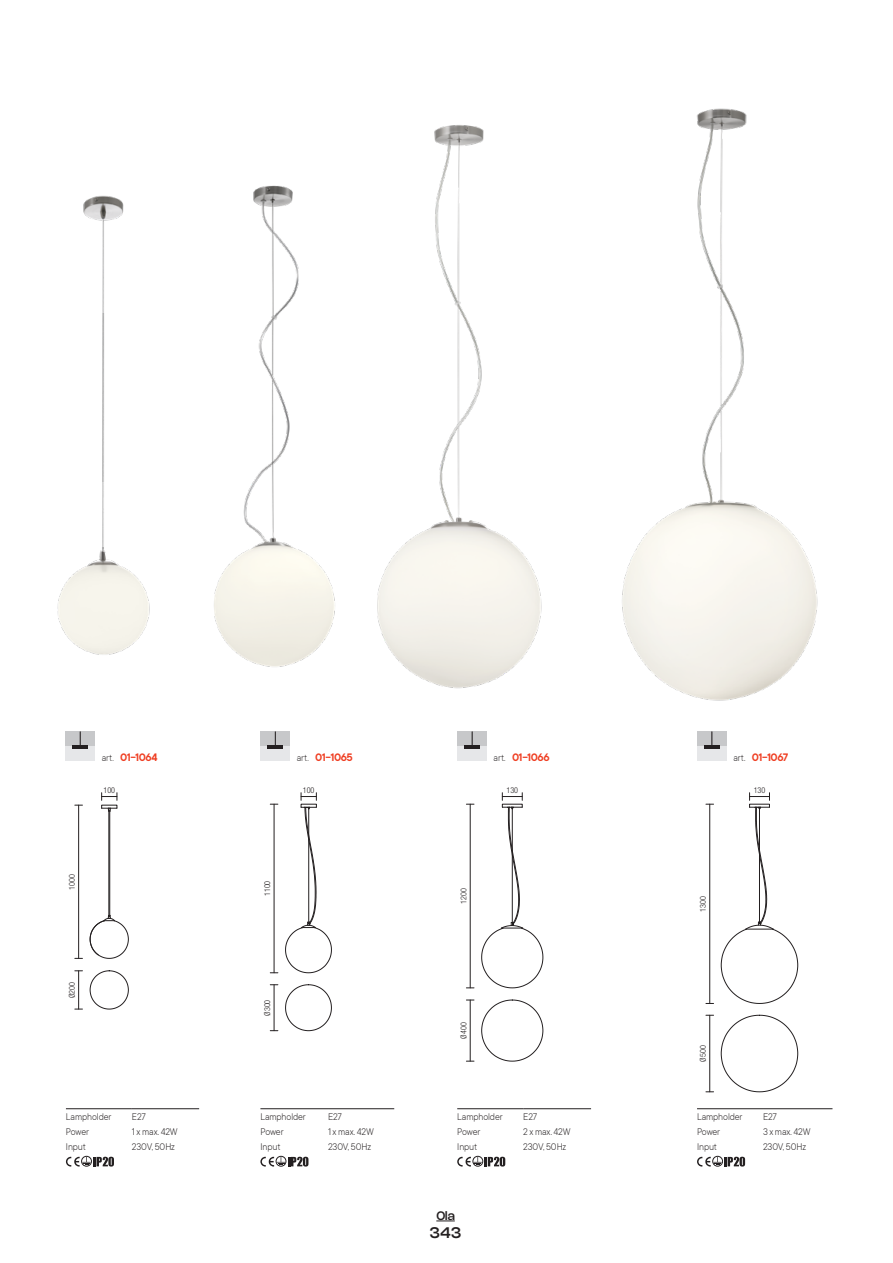
<style>
.page{position:relative;width:893px;height:1263px;background:#fff}
.page>*{position:absolute;margin:0;border:0;box-sizing:border-box;transform-origin:0 0}
.t1{font:500 15px "Nohemi";color:#231f20}
.t2{font:600 12px "TT Commons";letter-spacing:-.045em;color:#ef3e22}
.t3{font:500 12px "Nohemi";color:#231f20}
.t4{font:300 10.5px "TT Commons";letter-spacing:-.01em;color:#231f20;scale:.95 1}
.t5{font:300 condensed 8.1px "Helvetica Neue LT Pro";color:#231f20}
.s1{font-weight:300;font-size:10.5px;color:#231f20}
</style>
<div class="page">
<hr style="left:109px;top:811px;width:1px;height:104px;background:#231f20">
<svg style="left:102px;top:808px;width:16px;height:4px"></svg>
<svg style="left:90px;top:915px;width:39px;height:44px"></svg>
<svg style="left:90px;top:970px;width:39px;height:39px"></svg>
<svg style="left:101px;top:793px;width:17px;height:7px"></svg>
<hr style="left:78px;top:805px;width:1px;height:153px;background:#231f20">
<hr style="left:78px;top:971px;width:1px;height:38px;background:#231f20">
<svg style="left:285px;top:807px;width:47px;height:166px"></svg>
<svg style="left:285px;top:984px;width:47px;height:47px"></svg>
<hr style="left:274px;top:985px;width:1px;height:46px;background:#231f20">
<hr style="left:274px;top:804px;width:1px;height:169px;background:#231f20">
<svg style="left:301px;top:793px;width:16px;height:7px"></svg>
<svg style="left:481px;top:807px;width:62px;height:181px"></svg>
<svg style="left:481px;top:999px;width:62px;height:63px"></svg>
<hr style="left:470px;top:1000px;width:1px;height:61px;background:#231f20">
<hr style="left:470px;top:804px;width:1px;height:184px;background:#231f20">
<svg style="left:502px;top:793px;width:21px;height:7px"></svg>
<svg style="left:721px;top:807px;width:77px;height:197px"></svg>
<svg style="left:721px;top:1015px;width:77px;height:77px"></svg>
<hr style="left:709px;top:804px;width:1px;height:199px;background:#231f20">
<svg style="left:749px;top:793px;width:21px;height:7px"></svg>
<hr style="left:709px;top:1015px;width:1px;height:77px;background:#231f20">
<hr style="left:66px;top:1108px;width:66px;height:1px;background:#231f20">
<hr style="left:132px;top:1108px;width:67px;height:1px;background:#231f20">
<div style="left:81px;top:1156px;width:11px;height:10px;border:1px solid #231f20;border-radius:50%"></div>
<svg style="left:66px;top:1157px;width:48px;height:9px"></svg>
<hr style="left:457px;top:1108px;width:66px;height:1px;background:#231f20">
<hr style="left:523px;top:1108px;width:68px;height:1px;background:#231f20">
<div style="left:472px;top:1156px;width:11px;height:10px;border:1px solid #231f20;border-radius:50%"></div>
<svg style="left:457px;top:1157px;width:48px;height:9px"></svg>
<hr style="left:260px;top:1108px;width:68px;height:1px;background:#231f20">
<hr style="left:328px;top:1108px;width:66px;height:1px;background:#231f20">
<div style="left:276px;top:1156px;width:10px;height:10px;border:1px solid #231f20;border-radius:50%"></div>
<svg style="left:260px;top:1157px;width:48px;height:9px"></svg>
<hr style="left:697px;top:1108px;width:66px;height:1px;background:#231f20">
<hr style="left:763px;top:1108px;width:69px;height:1px;background:#231f20">
<div style="left:712px;top:1156px;width:11px;height:10px;border:1px solid #231f20;border-radius:50%"></div>
<svg style="left:697px;top:1157px;width:48px;height:9px"></svg>
<img style="left:83px;top:195px;width:41px;height:119px">
<img style="left:102px;top:314px;width:2px;height:234px">
<img style="left:214px;top:185px;width:121px;height:482px">
<img style="left:377px;top:125px;width:165px;height:564px">
<img style="left:622px;top:108px;width:196px;height:593px">
<div style="left:65px;top:731px;width:30px;height:30px;background:#e6e7e9"></div>
<div style="left:65px;top:731px;width:30px;height:15px;background:#c7c8ca"></div>
<hr style="left:73px;top:745px;width:15px;height:4px;background:#231f20">
<svg style="left:80px;top:731px;width:1px;height:14px"></svg>
<div style="left:457px;top:731px;width:30px;height:30px;background:#e6e7e9"></div>
<div style="left:457px;top:731px;width:30px;height:15px;background:#c7c8ca"></div>
<hr style="left:465px;top:745px;width:15px;height:4px;background:#231f20">
<svg style="left:472px;top:731px;width:1px;height:14px"></svg>
<div style="left:260px;top:731px;width:30px;height:30px;background:#e6e7e9"></div>
<div style="left:260px;top:731px;width:30px;height:15px;background:#c7c8ca"></div>
<hr style="left:268px;top:745px;width:15px;height:4px;background:#231f20">
<svg style="left:275px;top:731px;width:1px;height:14px"></svg>
<div style="left:697px;top:731px;width:30px;height:30px;background:#e6e7e9"></div>
<div style="left:697px;top:731px;width:30px;height:15px;background:#c7c8ca"></div>
<hr style="left:704px;top:745px;width:16px;height:4px;background:#231f20">
<svg style="left:711px;top:731px;width:1px;height:14px"></svg>
<img style="left:57px;top:548px;width:93px;height:107px">
<svg style="left:436px;top:1221px;width:19px;height:1px"></svg>
<p class="t2" style="left:102px;top:751px;width:57px"><span class="s1">art.</span> 01-1064</p>
<p class="t2" style="left:494px;top:751px;width:57px"><span class="s1">art.</span> 01-1066</p>
<p class="t2" style="left:297px;top:751px;width:57px"><span class="s1">art.</span> 01-1065</p>
<p class="t2" style="left:733px;top:751px;width:56px"><span class="s1">art.</span> 01-1067</p>
<p class="t5" style="left:103px;top:785px;width:13px">100</p>
<p class="t5" style="left:67px;top:889px;width:17px;rotate:-90deg">1000</p>
<p class="t5" style="left:67px;top:998px;width:18px;rotate:-90deg">Ø200</p>
<p class="t4" style="left:66px;top:1111px;width:49px">Lampholder</p>
<p class="t4" style="left:132px;top:1111px;width:16px">E27</p>
<p class="t4" style="left:66px;top:1126px;width:26px">Power</p>
<p class="t4" style="left:132px;top:1126px;width:50px">1 x max. 42W</p>
<p class="t4" style="left:66px;top:1141px;width:23px">Input</p>
<p class="t4" style="left:132px;top:1141px;width:47px">230V, 50Hz</p>
<p class="t5" style="left:303px;top:785px;width:13px">100</p>
<p class="t5" style="left:263px;top:896px;width:17px;rotate:-90deg">1100</p>
<p class="t5" style="left:263px;top:1016px;width:18px;rotate:-90deg">Ø300</p>
<p class="t4" style="left:260px;top:1111px;width:49px">Lampholder</p>
<p class="t4" style="left:328px;top:1111px;width:16px">E27</p>
<p class="t4" style="left:260px;top:1126px;width:26px">Power</p>
<p class="t4" style="left:328px;top:1126px;width:50px">1 x max. 42W</p>
<p class="t4" style="left:260px;top:1141px;width:23px">Input</p>
<p class="t4" style="left:328px;top:1141px;width:47px">230V, 50Hz</p>
<p class="t5" style="left:459px;top:904px;width:17px;rotate:-90deg">1200</p>
<p class="t5" style="left:506px;top:785px;width:13px">130</p>
<p class="t5" style="left:459px;top:1039px;width:18px;rotate:-90deg">Ø400</p>
<p class="t4" style="left:457px;top:1111px;width:49px">Lampholder</p>
<p class="t4" style="left:523px;top:1111px;width:16px">E27</p>
<p class="t4" style="left:457px;top:1126px;width:26px">Power</p>
<p class="t4" style="left:523px;top:1126px;width:52px">2 x max. 42W</p>
<p class="t4" style="left:457px;top:1141px;width:23px">Input</p>
<p class="t4" style="left:523px;top:1141px;width:47px">230V, 50Hz</p>
<p class="t3" style="left:436px;top:1208px;width:20px">Ola</p>
<h1 class="t1" style="left:430px;top:1223px;width:33px">343</h1>
<p class="t5" style="left:698px;top:911px;width:17px;rotate:-90deg">1300</p>
<p class="t5" style="left:754px;top:785px;width:13px">130</p>
<p class="t5" style="left:698px;top:1061px;width:18px;rotate:-90deg">Ø500</p>
<p class="t4" style="left:697px;top:1111px;width:49px">Lampholder</p>
<p class="t4" style="left:763px;top:1111px;width:16px">E27</p>
<p class="t4" style="left:697px;top:1126px;width:26px">Power</p>
<p class="t4" style="left:763px;top:1126px;width:52px">3 x max. 42W</p>
<p class="t4" style="left:697px;top:1141px;width:23px">Input</p>
<p class="t4" style="left:763px;top:1141px;width:47px">230V, 50Hz</p>
</div>
